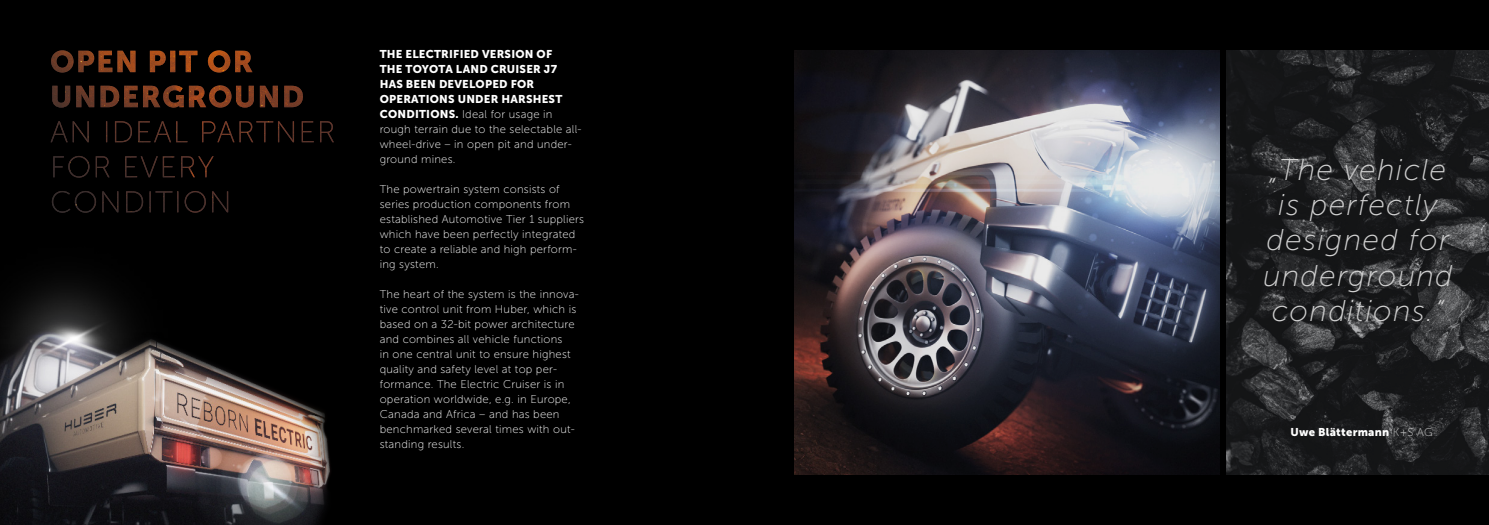
<style>
.page{position:relative;width:1489px;height:525px;background:#fff}
.page>*{position:absolute;margin:0;border:0;box-sizing:border-box;transform-origin:0 0}
.t1{font:italic 30px/35px "Museo Sans 100";letter-spacing:.04em;color:#d0d0d0;text-align:center}
.t2{font:11.25px/15px "Museo Sans 100";letter-spacing:.02em;color:#fff}
.t3{font:11.25px/15px "Museo Sans 900";letter-spacing:.02em;color:#fff}
.s1{font-family:"Museo Sans 900"}
.s2{font-family:"Museo Sans 100";color:#d0d0d0}
</style>
<div class="page">
<div style="left:0;top:0;width:1488px;height:524px;background:#000"></div>
<img style="left:0;top:141px;width:331px;height:383px">
<svg style="left:51px;top:107px;width:283px;height:105px"></svg>
<img style="left:51px;top:50px;width:252px;height:57px">
<img style="left:794px;top:50px;width:425px;height:424px">
<img style="left:1226px;top:50px;width:262px;height:424px">
<p class="t3" style="left:380px;top:47px;width:184px">THE ELECTRIFIED VERSION OF<br>THE TOYOTA LAND CRUISER J7<br>HAS BEEN DEVELOPED FOR<br>OPERATIONS UNDER HARSHEST</p>
<p class="t2" style="left:380px;top:107px;width:203px"><span class="s1">CONDITIONS.</span> Ideal for usage in rough terrain due to the selectable all&shy;wheel-drive – in open pit and under&shy;ground mines.</p>
<p class="t2" style="left:380px;top:182px;width:206px">The powertrain system consists of series production components from established Automotive Tier 1 suppliers which have been perfectly integrated to create a reliable and high perform&shy;ing system.</p>
<p class="t2" style="left:380px;top:287px;width:200px">The heart of the system is the innova&shy;tive control unit from Huber, which is based on a 32-bit power architecture and combines all vehicle functions<br>in one central unit to ensure highest quality and safety level at top per&shy;formance. The Electric Cruiser is in operation worldwide, e.g. in Europe, Canada and Africa – and has been benchmarked several times with out&shy;standing results.</p>
<h1 class="t1" style="left:1262px;top:153px;width:191px">„The vehicle is perfectly designed for underground conditions.“</h1>
<p class="t3" style="left:1290px;top:424px;width:143px">Uwe Blättermann <span class="s2">K+S AG</span></p>
</div>
